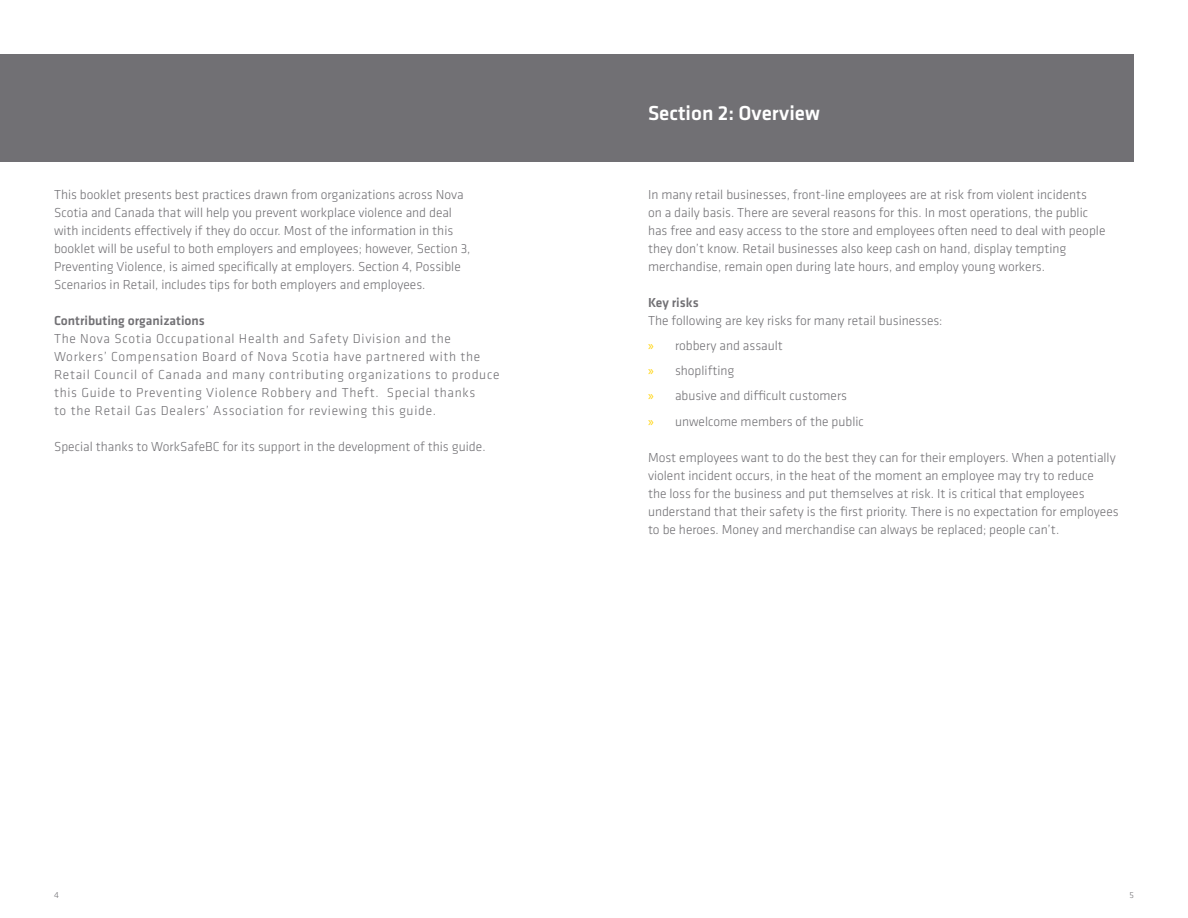
<style>
.page{position:relative;width:1188px;height:918px;background:#fff}
.page>*{position:absolute;margin:0;border:0;box-sizing:border-box;transform-origin:0 0}
.t1{font:500 21px "Klavika";color:#fff}
.t2{font:300 13.5px/18px "Klavika";color:#717074}
.t3{font:300 13.5px/18px "Klavika";letter-spacing:.05em;color:#717074}
.t4{font:500 13.5px "Klavika";color:#717074}
.t5{font:300 9px "Klavika";color:#717074}
.s1{font-family:"Myriad Pro";font-weight:400;color:#ffd200}
</style>
<div class="page">
<div style="left:0;top:54px;width:594px;height:108px;background:#717074"></div>
<div style="left:594px;top:54px;width:540px;height:108px;background:#717074"></div>
<p class="t2" style="left:54px;top:186px;width:418px">This booklet presents best practices drawn from organizations across Nova Scotia and Canada that will help you prevent workplace violence and deal with incidents effectively if they do occur. Most of the information in this booklet will be useful to both employers and employees; however, Section 3, Preventing Violence, is aimed specifically at employers. Section 4, Possible Scenarios in Retail, includes tips for both employers and employees.</p>
<p class="t4" style="left:54px;top:311px;width:152px">Contributing organizations</p>
<p class="t3" style="left:54px;top:329px;width:447px">The Nova Scotia Occupational Health and Safety Division and the Workers’ Compensation Board of Nova Scotia have partnered with the Retail Council of Canada and many contributing organizations to produce this Guide to Preventing Violence Robbery and Theft. Special thanks<br>to the Retail Gas Dealers’ Association for reviewing this guide.</p>
<p class="t2" style="left:54px;top:437px;width:433px">Special thanks to WorkSafeBC for its support in the development of this guide.</p>
<h1 class="t1" style="left:648px;top:99px;width:173px">Section 2: Overview</h1>
<p class="t2" style="left:648px;top:185px;width:459px">In many retail businesses, front-line employees are at risk from violent incidents<br>on a daily basis. There are several reasons for this. In most operations, the public has free and easy access to the store and employees often need to deal with people they don’t know. Retail businesses also keep cash on hand, display tempting merchandise, remain open during late hours, and employ young workers.</p>
<p class="t4" style="left:648px;top:293px;width:52px">Key risks</p>
<p class="t2" style="left:648px;top:308px;width:296px;line-height:25.2px">The following are key risks for many retail businesses: <span class="s1">»</span> robbery and assault<br><span class="s1">»</span> shoplifting<br><span class="s1">»</span> abusive and difficult customers<br><span class="s1">»</span> unwelcome members of the public</p>
<p class="t2" style="left:648px;top:448px;width:472px">Most employees want to do the best they can for their employers. When a potentially violent incident occurs, in the heat of the moment an employee may try to reduce<br>the loss for the business and put themselves at risk. It is critical that employees understand that their safety is the first priority. There is no expectation for employees to be heroes. Money and merchandise can always be replaced; people can’t.</p>
<p class="t5" style="left:54px;top:889px;width:6px">4</p>
<p class="t5" style="left:1130px;top:889px;width:6px">5</p>
</div>
